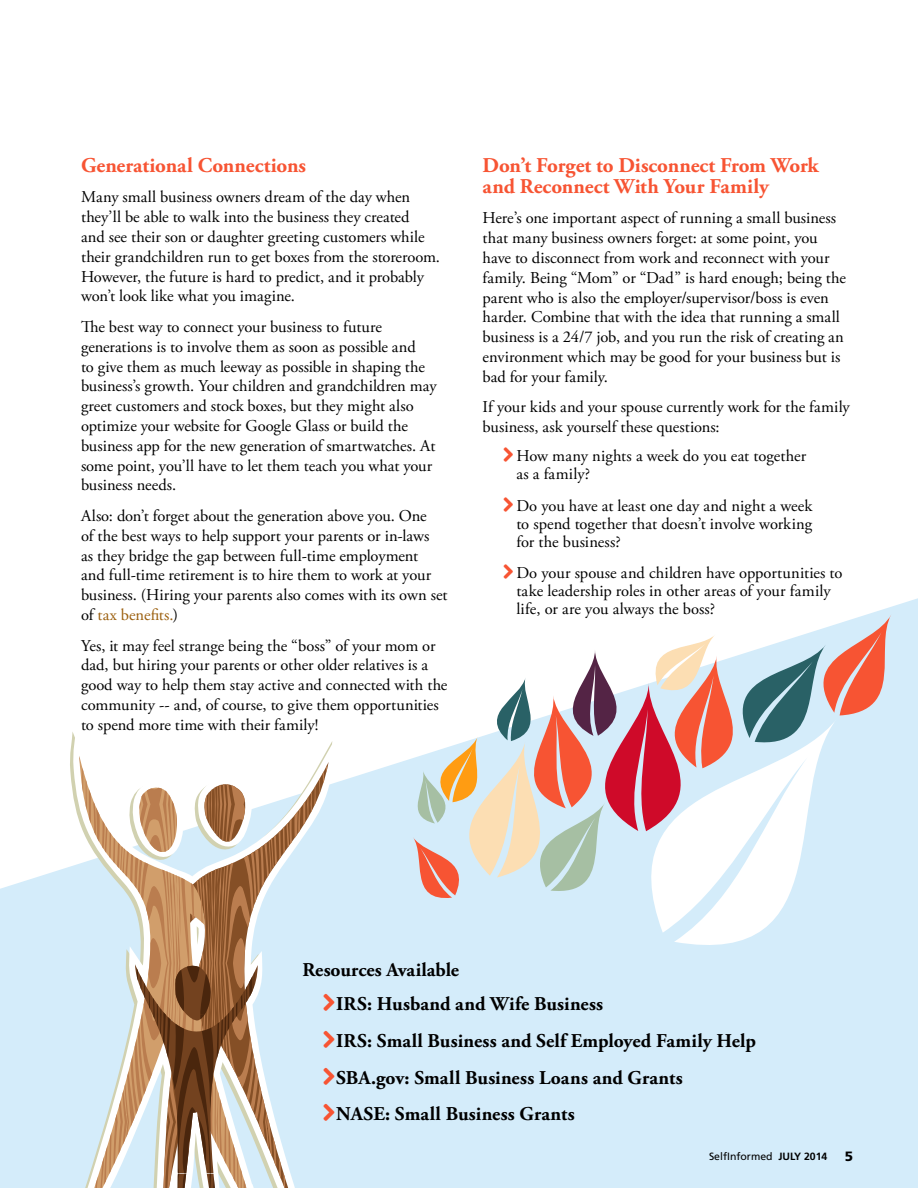
<style>
.page{position:relative;width:918px;height:1188px;background:#fff}
.page>*{position:absolute;margin:0;border:0;box-sizing:border-box;transform-origin:0 0}
.t1{font:700 21px/21px "Adobe Garamond Pro";letter-spacing:-.005em;color:#f75433}
.t2{font:700 19.5px/36.9px "Adobe Garamond Pro";letter-spacing:.005em;color:#000}
.t3{font:16.5px/19.8px "Adobe Garamond Pro";color:#000}
.t4{font:900 13.5px "Frutiger";color:#000}
.t5{font:10.5px "Frutiger";color:#000}
.s1{color:#9b5f0e}
.s2{font-weight:700}
</style>
<div class="page">
<svg style="left:0;top:598px;width:918px;height:590px;fill:#d4ecfa"></svg>
<svg style="left:605px;top:903px;width:238px;height:68px;fill:#d4ecfa"></svg>
<svg style="left:402px;top:614px;width:505px;height:289px"></svg>
<svg style="left:72px;top:729px;width:264px;height:459px"></svg>
<svg style="left:257px;top:765px;width:70px;height:423px;fill:#d4ecfa"></svg>
<svg style="left:79px;top:756px;width:178px;height:432px"></svg>
<svg style="left:135px;top:964px;width:123px;height:224px"></svg>
<svg style="left:324px;top:993px;width:11px;height:18px"></svg>
<svg style="left:324px;top:1030px;width:11px;height:17px"></svg>
<svg style="left:324px;top:1067px;width:11px;height:17px"></svg>
<svg style="left:324px;top:1104px;width:11px;height:17px"></svg>
<p class="t1" style="left:81px;top:155px;width:227px">Generational Connections</p>
<p class="t3" style="left:81px;top:188px;width:361px">Many small business owners dream of the day when they’ll be able to walk into the business they created<br>and see their son or daughter greeting customers while their grandchildren run to get boxes from the storeroom.<br>However, the future is hard to predict, and it probably won’t look like what you imagine.</p>
<p class="t3" style="left:81px;top:317px;width:357px">The best way to connect your business to future generations is to involve them as soon as possible and<br>to give them as much leeway as possible in shaping the business’s growth. Your children and grandchildren may greet customers and stock boxes, but they might also optimize your website for Google Glass or build the business app for the new generation of smartwatches. At some point, you’ll have to let them teach you what your business needs.</p>
<p class="t3" style="left:81px;top:506px;width:368px">Also: don’t forget about the generation above you. One<br>of the best ways to help support your parents or in-laws<br>as they bridge the gap between full-time employment<br>and full-time retirement is to hire them to work at your business. (Hiring your parents also comes with its own set of <span class="s1">tax benefits.</span>)</p>
<p class="t3" style="left:81px;top:636px;width:368px">Yes, it may feel strange being the “boss” of your mom or dad, but hiring your parents or other older relatives is a good way to help them stay active and connected with the community -- and, of course, to give them opportunities to spend more time with their family!</p>
<p class="t1" style="left:483px;top:155px;width:338px">Don’t Forget to Disconnect From Work and Reconnect With Your Family</p>
<p class="t3" style="left:483px;top:209px;width:365px">Here’s one important aspect of running a small business that many business owners forget: at some point, you have to disconnect from work and reconnect with your family. Being “Mom” or “Dad” is hard enough; being the parent who is also the employer/supervisor/boss is even harder. Combine that with the idea that running a small business is a 24/7 job, and you run the risk of creating an environment which may be good for your business but is bad for your family.</p>
<p class="t3" style="left:483px;top:398px;width:369px">If your kids and your spouse currently work for the family business, ask yourself these questions:</p>
<p class="t3" style="left:516px;top:447px;width:291px;line-height:18px">How many nights a week do you eat together as a family?</p>
<p class="t3" style="left:516px;top:497px;width:298px;line-height:18px;text-align:justify">Do you have at least one day and night a week to spend together that doesn’t involve working for the business?</p>
<p class="t3" style="left:516px;top:564px;width:328px;line-height:18px">Do your spouse and children have opportunities to take leadership roles in other areas of your family life, or are you always the boss?</p>
<p class="t2" style="left:336px;top:953px;width:269px;line-height:34.2px;text-indent:-34px">Resources Available<br>IRS: Husband and Wife Business</p>
<p class="t2" style="left:336px;top:1022px;width:421px">IRS: Small Business and Self Employed Family Help<br>SBA.gov: Small Business Loans and Grants<br>NASE: Small Business Grants</p>
<p class="t5" style="left:709px;top:1150px;width:120px">SelfInformed <span class="s2">JULY 2014</span></p>
<p class="t4" style="left:845px;top:1148px;width:10px">5</p>
</div>
